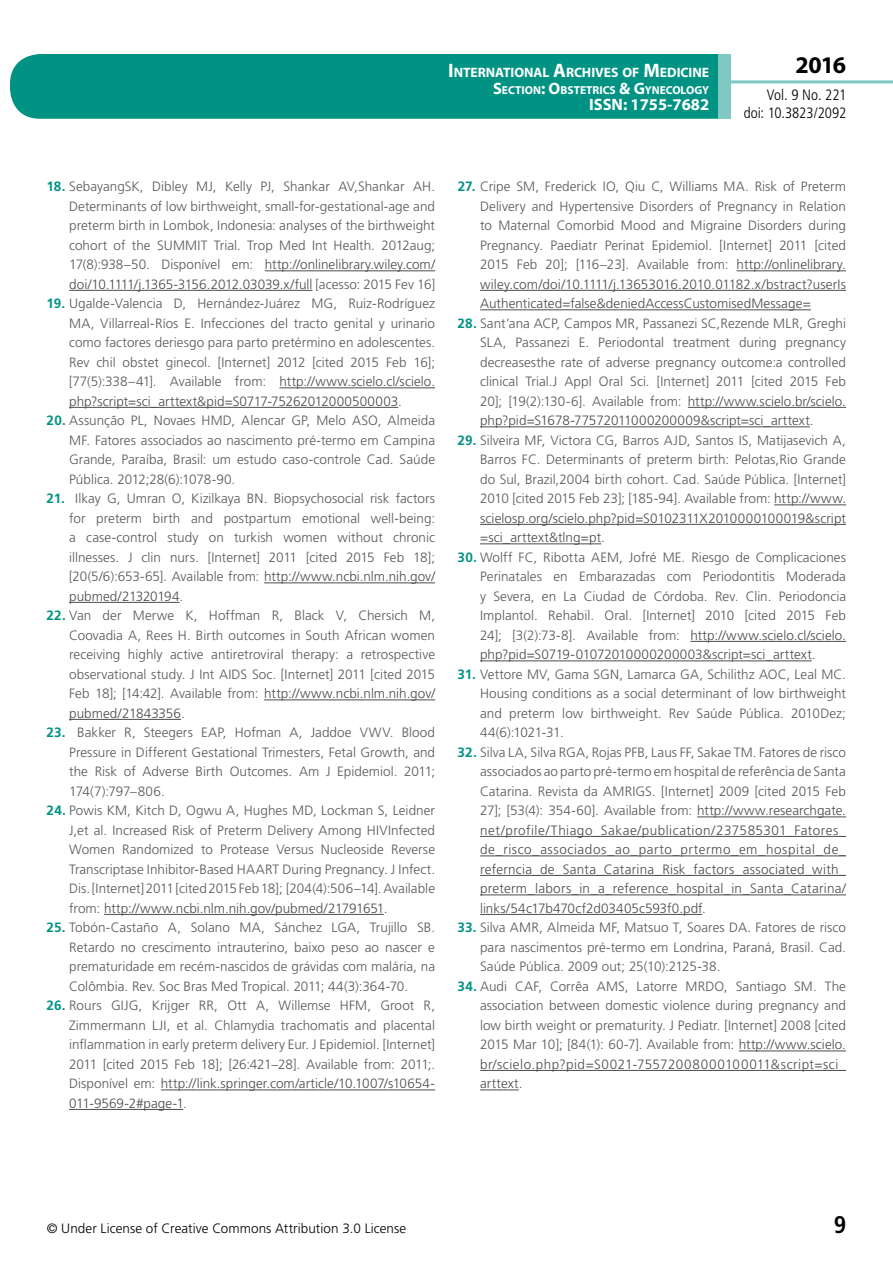
<style>
.page{position:relative;width:893px;height:1263px;background:#fff}
.page>*{position:absolute;margin:0;border:0;box-sizing:border-box;transform-origin:0 0}
.t1{font:700 24px "Myriad Pro";color:#000}
.t2{font:700 condensed 24px "Frutiger LT Std";color:#000}
.t3{font:700 16.5px "Myriad Pro";color:#fff}
.t4{font:300 condensed 15px/18px "Frutiger LT Std";letter-spacing:-.005em;color:#000;text-align:right}
.t5{font:700 13.65px "Myriad Pro";letter-spacing:-.005em;color:#fff}
.t6{font:300 13.5px/19.5px "Frutiger LT Std";color:#58595b;text-align:justify}
.t7{font:300 13.5px/19.5px "Frutiger LT Std";letter-spacing:.01em;color:#4d4d4f;text-align:justify}
.t8{font:300 13.5px "Frutiger LT Std";letter-spacing:.005em;color:#000}
.t9{font:700 11.55px "Myriad Pro";color:#fff}
.s1{font-size:19.5px}
.s2{font-size:16.5px}
.s3{font-weight:700;color:#009384}
.s4{color:#4d4d4f}
.s5{color:#58595b}
</style>
<div class="page">
<div style="left:10px;top:54px;width:775px;height:65px;background:#009384;border-radius:30px"></div>
<div style="left:732px;top:0;width:161px;height:157px;background:#fff"></div>
<hr style="left:730px;top:80px;width:163px;height:3px;background:#80c9c2">
<div style="left:718px;top:54px;width:13px;height:65px;background:#80c9c2"></div>
<hr style="left:265px;top:270px;width:170px;height:1px;background:#4d4d4f">
<hr style="left:69px;top:290px;width:244px;height:1px;background:#4d4d4f">
<hr style="left:279px;top:387px;width:156px;height:1px;background:#4d4d4f">
<hr style="left:69px;top:407px;width:329px;height:1px;background:#4d4d4f">
<hr style="left:264px;top:582px;width:171px;height:1px;background:#4d4d4f">
<hr style="left:69px;top:602px;width:111px;height:1px;background:#4d4d4f">
<hr style="left:264px;top:699px;width:171px;height:1px;background:#4d4d4f">
<hr style="left:69px;top:719px;width:112px;height:1px;background:#4d4d4f">
<hr style="left:104px;top:914px;width:280px;height:1px;background:#4d4d4f">
<hr style="left:161px;top:1089px;width:274px;height:1px;background:#4d4d4f">
<hr style="left:69px;top:1109px;width:114px;height:1px;background:#4d4d4f">
<hr style="left:737px;top:270px;width:109px;height:1px;background:#4d4d4f">
<hr style="left:480px;top:290px;width:366px;height:1px;background:#4d4d4f">
<hr style="left:480px;top:309px;width:331px;height:1px;background:#4d4d4f">
<hr style="left:688px;top:407px;width:158px;height:1px;background:#4d4d4f">
<hr style="left:480px;top:426px;width:330px;height:1px;background:#4d4d4f">
<hr style="left:774px;top:504px;width:72px;height:1px;background:#4d4d4f">
<hr style="left:480px;top:524px;width:366px;height:1px;background:#4d4d4f">
<hr style="left:480px;top:543px;width:121px;height:1px;background:#4d4d4f">
<hr style="left:690px;top:641px;width:156px;height:1px;background:#4d4d4f">
<hr style="left:480px;top:660px;width:332px;height:1px;background:#4d4d4f">
<hr style="left:697px;top:816px;width:149px;height:1px;background:#4d4d4f">
<hr style="left:480px;top:836px;width:366px;height:1px;background:#4d4d4f">
<hr style="left:480px;top:855px;width:366px;height:1px;background:#4d4d4f">
<hr style="left:480px;top:875px;width:366px;height:1px;background:#4d4d4f">
<hr style="left:480px;top:894px;width:366px;height:1px;background:#4d4d4f">
<hr style="left:480px;top:914px;width:222px;height:1px;background:#4d4d4f">
<hr style="left:739px;top:1050px;width:107px;height:1px;background:#4d4d4f">
<hr style="left:480px;top:1070px;width:366px;height:1px;background:#4d4d4f">
<hr style="left:480px;top:1089px;width:39px;height:1px;background:#4d4d4f">
<p class="t5" style="left:448px;top:64px;width:263px"><span class="s1">I</span>NTERNATIONAL <span class="s1">A</span>RCHIVES OF <span class="s1">M</span>EDICINE</p>
<p class="t9" style="left:493px;top:82px;width:218px"><span class="s2">S</span>ECTION<span class="s2">: O</span>BSTETRICS <span class="s2">&amp; G</span>YNECOLOGY</p>
<p class="t3" style="left:589px;top:94px;width:122px">ISSN: 1755-7682</p>
<h1 class="t1" style="left:795px;top:49px;width:52px">2016</h1>
<p class="t4" style="left:744px;top:86px;width:104px">Vol. 9 No. 221 doi: 10.3823/2092</p>
<p class="t6" style="left:69px;top:177px;width:367px;text-indent:-23px"><span class="s3">18.</span> SebayangSK, Dibley MJ, Kelly PJ, Shankar AV,Shankar AH.<br>Determinants of low birthweight, small-for-gestational-age and preterm birth in Lombok, Indonesia: analyses of the birthweight cohort of the SUMMIT Trial. Trop Med Int Health. 2012aug; 17(8):938–50. Disponível em: <span class="s4">http://onlinelibrary.wiley.com/ doi/10.1111/j.1365-3156.2012.03039.x/full</span> [acesso: 2015 Fev 16]</p>
<p class="t6" style="left:69px;top:294px;width:367px;text-indent:-22px"><span class="s3">19.</span> Ugalde-Valencia D, Hernández-Juárez MG, Ruiz-Rodríguez MA, Villarreal-Ríos E. Infecciones del tracto genital y urinario como factores deriesgo para parto pretérmino en adolescentes.<br>Rev chil obstet ginecol. [Internet] 2012 [cited 2015 Feb 16]; [77(5):338–41]. Available from: <span class="s4">http://www.scielo.cl/scielo. php?script=sci_arttext&amp;pid=S0717-75262012000500003</span>.</p>
<p class="t6" style="left:69px;top:411px;width:367px;text-indent:-23px"><span class="s3">20.</span> Assunção PL, Novaes HMD, Alencar GP, Melo ASO, Almeida MF. Fatores associados ao nascimento pré-termo em Campina Grande, Paraíba, Brasil: um estudo caso-controle Cad. Saúde Pública. 2012;28(6):1078-90.</p>
<p class="t6" style="left:69px;top:489px;width:367px;text-indent:-23px"><span class="s3">21.</span> Ilkay G, Umran O, Kizilkaya BN. Biopsychosocial risk factors for preterm birth and postpartum emotional well-being: a case-control study on turkish women without chronic illnesses. J clin nurs. [Internet] 2011 [cited 2015 Feb 18]; [20(5/6):653-65]. Available from: <span class="s4">http://www.ncbi.nlm.nih.gov/ pubmed/21320194</span>.</p>
<p class="t6" style="left:69px;top:606px;width:367px;text-indent:-23px"><span class="s3">22.</span> Van der Merwe K, Hoffman R, Black V, Chersich M, Coovadia A, Rees H. Birth outcomes in South African women receiving highly active antiretroviral therapy: a retrospective observational study. J Int AIDS Soc. [Internet] 2011 [cited 2015<br>Feb 18]; [14:42]. Available from: <span class="s4">http://www.ncbi.nlm.nih.gov/ pubmed/21843356</span>.</p>
<p class="t6" style="left:69px;top:723px;width:367px;text-indent:-22px"><span class="s3">23.</span> Bakker R, Steegers EAP, Hofman A, Jaddoe VWV. Blood Pressure in Different Gestational Trimesters, Fetal Growth, and the Risk of Adverse Birth Outcomes. Am J Epidemiol. 2011; 174(7):797–806.</p>
<p class="t6" style="left:69px;top:801px;width:367px;text-indent:-22px"><span class="s3">24.</span> Powis KM, Kitch D, Ogwu A, Hughes MD, Lockman S, Leidner J,et al. Increased Risk of Preterm Delivery Among HIVInfected Women Randomized to Protease Versus Nucleoside Reverse Transcriptase Inhibitor-Based HAART During Pregnancy. J Infect.<br>Dis. [Internet] 2011 [cited 2015 Feb 18]; [204(4):506–14]. Available from: <span class="s4">http://www.ncbi.nlm.nih.gov/pubmed/21791651</span>.</p>
<p class="t6" style="left:69px;top:918px;width:367px;text-indent:-23px"><span class="s3">25.</span> Tobón-Castaño A, Solano MA, Sánchez LGA, Trujillo SB.<br>Retardo no crescimento intrauterino, baixo peso ao nascer e prematuridade em recém-nascidos de grávidas com malária, na Colômbia. Rev. Soc Bras Med Tropical. 2011; 44(3):364-70.</p>
<p class="t6" style="left:69px;top:996px;width:367px;text-indent:-23px"><span class="s3">26.</span> Rours GIJG, Krijger RR, Ott A, Willemse HFM, Groot R, Zimmermann LJI, et al. Chlamydia trachomatis and placental inflammation in early preterm delivery Eur. J Epidemiol. [Internet] 2011 [cited 2015 Feb 18]; [26:421–28]. Available from: 2011;.<br>Disponível em: <span class="s4">http://link.springer.com/article/10.1007/s10654- 011-9569-2#page-1</span>.</p>
<p class="t6" style="left:480px;top:177px;width:367px;text-indent:-22px"><span class="s3">27.</span> Cripe SM, Frederick IO, Qiu C, Williams MA. Risk of Preterm Delivery and Hypertensive Disorders of Pregnancy in Relation to Maternal Comorbid Mood and Migraine Disorders during Pregnancy. Paediatr Perinat Epidemiol. [Internet] 2011 [cited 2015 Feb 20]; [116–23]. Available from: <span class="s4">http://onlinelibrary. wiley.com/doi/10.1111/j.13653016.2010.01182.x/bstract?userIs Authenticated=false&amp;deniedAccessCustomisedMessage=</span></p>
<p class="t6" style="left:480px;top:314px;width:367px;text-indent:-22px"><span class="s3">28.</span> Sant’ana ACP, Campos MR, Passanezi SC,Rezende MLR, Greghi SLA, Passanezi E. Periodontal treatment during pregnancy decreasesthe rate of adverse pregnancy outcome:a controlled clinical Trial.J Appl Oral Sci. [Internet] 2011 [cited 2015 Feb 20]; [19(2):130-6]. Available from: <span class="s4">http://www.scielo.br/scielo. php?pid=S1678-77572011000200009&amp;script=sci_arttext</span>.</p>
<p class="t6" style="left:480px;top:431px;width:367px;text-indent:-22px"><span class="s3">29.</span> Silveira MF, Victora CG, Barros AJD, Santos IS, Matijasevich A, Barros FC. Determinants of preterm birth: Pelotas,Rio Grande do Sul, Brazil,2004 birth cohort. Cad. Saúde Pública. [Internet] 2010 [cited 2015 Feb 23]; [185-94]. Available from: <span class="s4">http://www. scielosp.org/scielo.php?pid=S0102311X2010000100019&amp;script =sci_arttext&amp;tlng=pt</span>.</p>
<p class="t6" style="left:480px;top:548px;width:367px;text-indent:-23px"><span class="s3">30.</span> Wolff FC, Ribotta AEM, Jofré ME. Riesgo de Complicaciones Perinatales en Embarazadas com Periodontitis Moderada y Severa, en La Ciudad de Córdoba. Rev. Clin. Periodoncia Implantol. Rehabil. Oral. [Internet] 2010 [cited 2015 Feb 24]; [3(2):73-8]. Available from: <span class="s4">http://www.scielo.cl/scielo. php?pid=S0719-01072010000200003&amp;script=sci_arttext</span>.</p>
<p class="t6" style="left:480px;top:665px;width:367px;text-indent:-22px"><span class="s3">31.</span> Vettore MV, Gama SGN, Lamarca GA, Schilithz AOC, Leal MC.<br>Housing conditions as a social determinant of low birthweight and preterm low birthweight. Rev Saúde Pública. 2010Dez; 44(6):1021-31.</p>
<p class="t7" style="left:480px;top:743px;width:367px;text-indent:-23px"><span class="s3">32.</span> <span class="s5">Silva LA, Silva RGA, Rojas PFB, Laus FF, Sakae TM. Fatores de risco associados ao parto pré-termo em hospital de referência de Santa Catarina. Revista da AMRIGS. [Internet] 2009 [cited 2015 Feb 27]; [53(4): 354-60]. Available from:</span> http://www.researchgate. net/profile/Thiago_Sakae/publication/237585301_Fatores_ de_risco_associados_ao_parto_prtermo_em_hospital_de_ referncia_de_Santa_Catarina_Risk_factors_associated_with_ preterm_labors_in_a_reference_hospital_in_Santa_Catarina/ links/54c17b470cf2d03405c593f0.pdf<span class="s5">.</span></p>
<p class="t6" style="left:480px;top:918px;width:367px;text-indent:-22px"><span class="s3">33.</span> Silva AMR, Almeida MF, Matsuo T, Soares DA. Fatores de risco para nascimentos pré-termo em Londrina, Paraná, Brasil. Cad.<br>Saúde Pública. 2009 out; 25(10):2125-38.</p>
<p class="t6" style="left:480px;top:976px;width:367px;text-indent:-22px"><span class="s3">34.</span> Audi CAF, Corrêa AMS, Latorre MRDO, Santiago SM. The association between domestic violence during pregnancy and low birth weight or prematurity. J Pediatr. [Internet] 2008 [cited 2015 Mar 10]; [84(1): 60-7]. Available from: <span class="s4">http://www.scielo. br/scielo.php?pid=S0021-75572008000100011&amp;script=sci_ arttext</span>.</p>
<p class="t8" style="left:47px;top:1220px;width:361px">© Under License of Creative Commons Attribution 3.0 License</p>
<h1 class="t2" style="left:834px;top:1210px;width:14px">9</h1>
</div>
